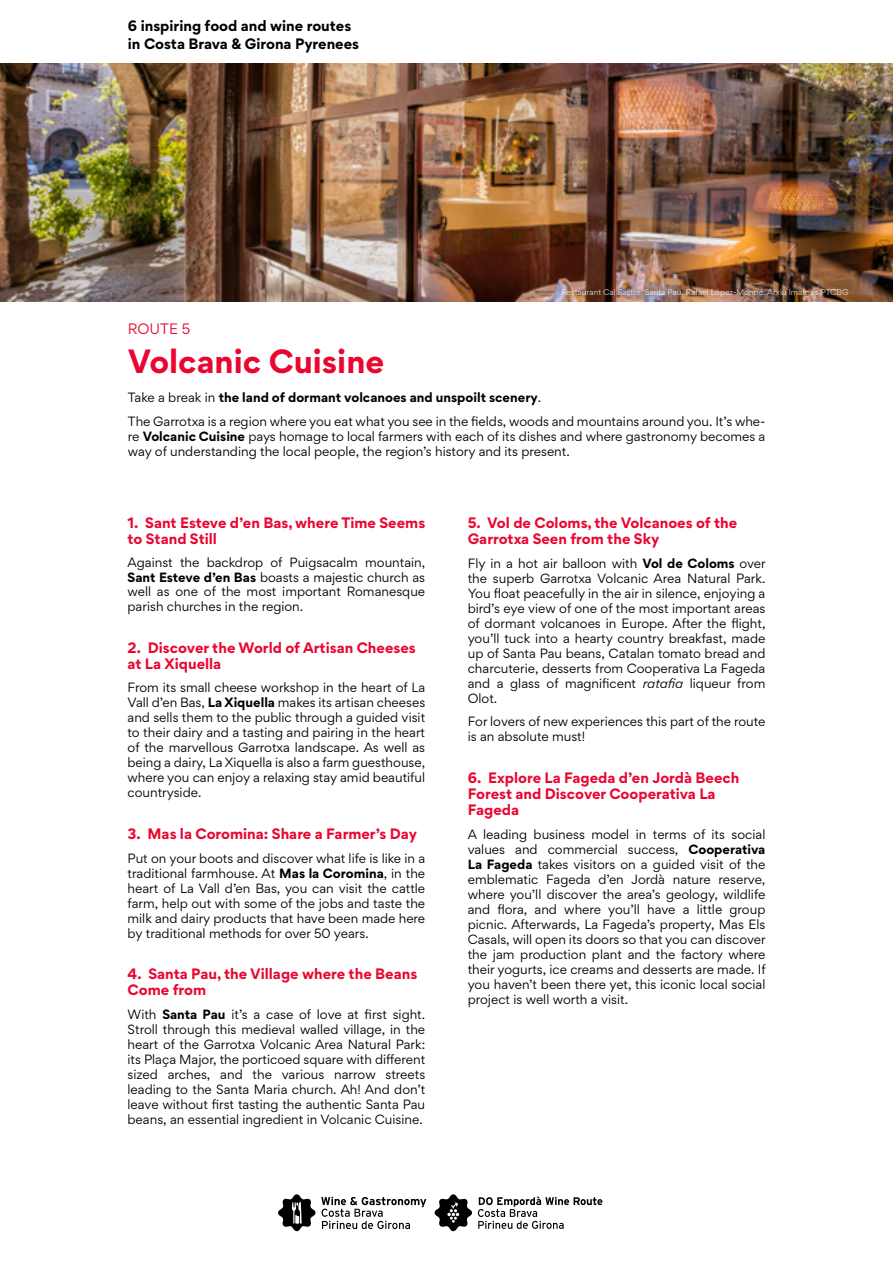
<style>
.page{position:relative;width:893px;height:1263px;background:#fff}
.page>*{position:absolute;margin:0;border:0;box-sizing:border-box;transform-origin:0 0}
.t1{font:700 30px "Gordita";color:#ea0630}
.t2{font:700 13.5px/16.2px "Gordita";color:#ea0630}
.t3{font:700 13.5px/18px "Gordita";color:#000}
.t4{font:13.5px "Gordita";color:#ea0630}
.t5{font:12px/15px "Gordita";color:#000;text-align:justify}
.t6{font:7.5px "Gordita";color:#fff}
.s1{font-weight:700}
.s2{font-style:italic}
</style>
<div class="page">
<img style="left:0;top:63px;width:893px;height:239px">
<svg style="left:278px;top:1194px;width:37px;height:37px"></svg>
<svg style="left:321px;top:1197px;width:105px;height:32px"></svg>
<svg style="left:478px;top:1197px;width:124px;height:32px"></svg>
<svg style="left:435px;top:1194px;width:37px;height:37px"></svg>
<p class="t3" style="left:128px;top:17px;width:233px">6 inspiring food and wine routes in Costa Brava &amp; Girona Pyrenees</p>
<p class="t6" style="left:561px;top:287px;width:289px">Restaurant Cal Sastre. Santa Pau. Rafael López-Monné. Arxiu Imatges PTCBG</p>
<p class="t4" style="left:128px;top:319px;width:64px">ROUTE 5</p>
<h1 class="t1" style="left:128px;top:337px;width:258px">Volcanic Cuisine</h1>
<p class="t5" style="left:128px;top:386px;width:639px;line-height:23.5px">Take a break in <span class="s1">the land of dormant volcanoes and unspoilt scenery</span>.<br>The Garrotxa is a region where you eat what you see in the fields, woods and mountains around you. It’s whe-</p>
<p class="t5" style="left:128px;top:428px;width:639px">re <span class="s1">Volcanic Cuisine</span> pays homage to local farmers with each of its dishes and where gastronomy becomes a way of understanding the local people, the region’s history and its present.</p>
<p class="t2" style="left:128px;top:514px;width:299px">1. Sant Esteve d’en Bas, where Time Seems to Stand Still</p>
<p class="t5" style="left:128px;top:555px;width:299px;line-height:14.5px">Against the backdrop of Puigsacalm mountain, <span class="s1">Sant Esteve d’en Bas</span> boasts a majestic church as well as one of the most important Romanesque parish churches in the region.</p>
<p class="t2" style="left:128px;top:639px;width:290px">2. Discover the World of Artisan Cheeses at La Xiquella</p>
<p class="t5" style="left:128px;top:680px;width:299px">From its small cheese workshop in the heart of La Vall d’en Bas, <span class="s1">La Xiquella</span> makes its artisan cheeses and sells them to the public through a guided visit to their dairy and a tasting and pairing in the heart of the marvellous Garrotxa landscape. As well as being a dairy, La Xiquella is also a farm guesthouse, where you can enjoy a relaxing stay amid beautiful countryside.</p>
<p class="t2" style="left:128px;top:825px;width:291px">3. Mas la Coromina: Share a Farmer’s Day</p>
<p class="t5" style="left:128px;top:850px;width:299px">Put on your boots and discover what life is like in a traditional farmhouse. At <span class="s1">Mas la Coromina</span>, in the heart of La Vall d’en Bas, you can visit the cattle farm, help out with some of the jobs and taste the milk and dairy products that have been made here by traditional methods for over 50 years.</p>
<p class="t2" style="left:128px;top:965px;width:291px">4. Santa Pau, the Village where the Beans<br>Come from</p>
<p class="t5" style="left:128px;top:1006px;width:299px">With <span class="s1">Santa Pau</span> it’s a case of love at first sight.<br>Stroll through this medieval walled village, in the heart of the Garrotxa Volcanic Area Natural Park: its Plaça Major, the porticoed square with different sized arches, and the various narrow streets leading to the Santa Maria church. Ah! And don’t leave without first tasting the authentic Santa Pau beans, an essential ingredient in Volcanic Cuisine.</p>
<p class="t2" style="left:468px;top:514px;width:271px">5. Vol de Coloms, the Volcanoes of the<br>Garrotxa Seen from the Sky</p>
<p class="t5" style="left:468px;top:555px;width:299px">Fly in a hot air balloon with <span class="s1">Vol de Coloms</span> over the superb Garrotxa Volcanic Area Natural Park.<br>You float peacefully in the air in silence, enjoying a bird’s eye view of one of the most important areas of dormant volcanoes in Europe. After the flight, you’ll tuck into a hearty country breakfast, made up of Santa Pau beans, Catalan tomato bread and charcuterie, desserts from Cooperativa La Fageda and a glass of magnificent <span class="s2">ratafia</span> liqueur from Olot.</p>
<p class="t5" style="left:468px;top:714px;width:299px">For lovers of new experiences this part of the route is an absolute must!</p>
<p class="t2" style="left:468px;top:769px;width:273px">6. Explore La Fageda d’en Jordà Beech<br>Forest and Discover Cooperativa La<br>Fageda</p>
<p class="t5" style="left:468px;top:826px;width:299px">A leading business model in terms of its social values and commercial success, <span class="s1">Cooperativa La Fageda</span> takes visitors on a guided visit of the emblematic Fageda d’en Jordà nature reserve, where you’ll discover the area’s geology, wildlife and flora, and where you’ll have a little group picnic. Afterwards, La Fageda’s property, Mas Els Casals, will open its doors so that you can discover the jam production plant and the factory where their yogurts, ice creams and desserts are made. If you haven’t been there yet, this iconic local social project is well worth a visit.</p>
</div>
